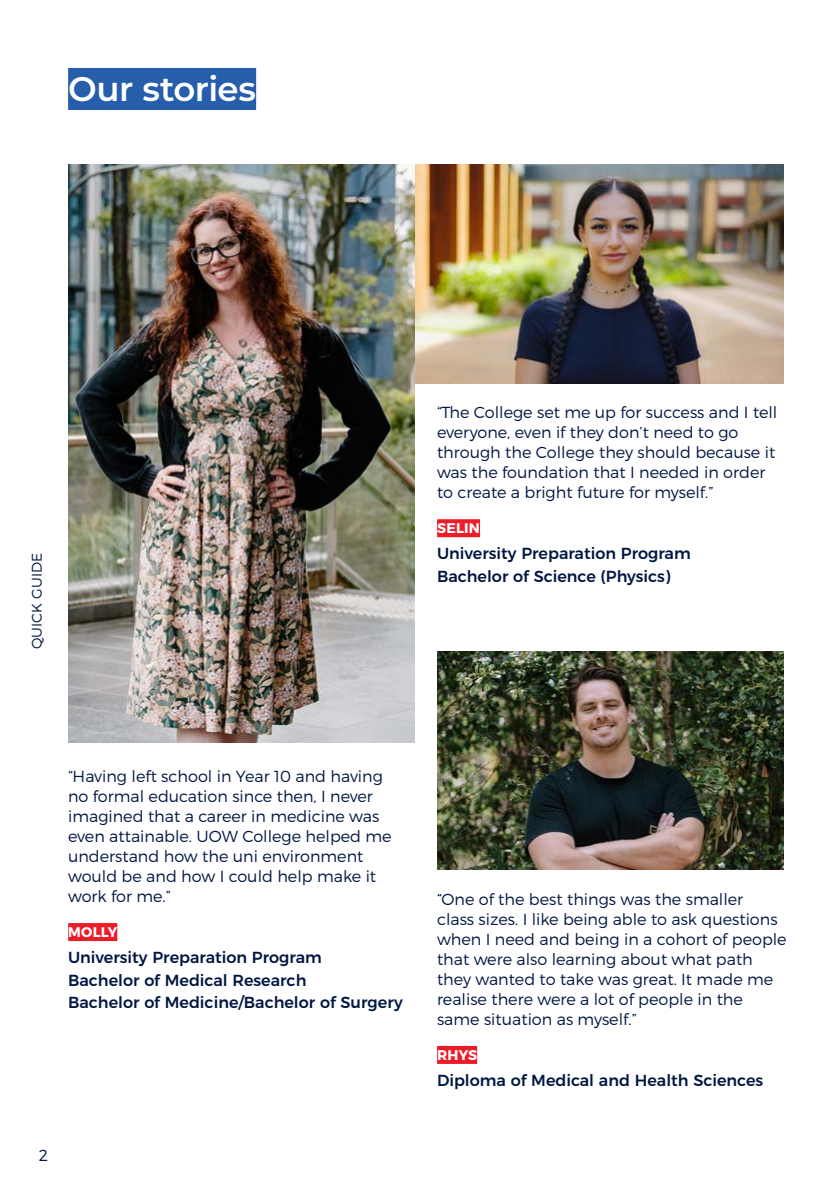
<style>
.page{position:relative;width:840px;height:1191px;background:#fff}
.page>*{position:absolute;margin:0;border:0;box-sizing:border-box;transform-origin:0 0}
.t1{font:600 34px "Montserrat";letter-spacing:-.015em;color:#fff}
.t2{font:300 16px/20px "Montserrat";color:#001641}
.t3{font:500 16px/22.8px "Montserrat";color:#001641}
.t4{font:700 14px "Montserrat";letter-spacing:.015em;color:#fff}
.t5{font:300 14px "Montserrat";letter-spacing:.01em;color:#001641}
</style>
<div class="page">
<img style="left:414px;top:164px;width:368px;height:219px">
<div style="left:68px;top:68px;width:188px;height:42px;background:#265eac"></div>
<div style="left:68px;top:923px;width:49px;height:18px;background:#ed1c29"></div>
<div style="left:437px;top:519px;width:42px;height:18px;background:#ed1c29"></div>
<div style="left:437px;top:1046px;width:40px;height:18px;background:#ed1c29"></div>
<img style="left:68px;top:164px;width:346px;height:579px">
<img style="left:437px;top:651px;width:345px;height:218px">
<h1 class="t1" style="left:68px;top:65px;width:189px">Our stories</h1>
<p class="t5" style="left:28px;top:649px;width:98px;rotate:-90deg">QUICK GUIDE</p>
<p class="t2" style="left:437px;top:402px;width:342px">“The College set me up for success and I tell everyone, even if they don’t need to go through the College they should because it was the foundation that I needed in order to create a bright future for myself.”</p>
<p class="t4" style="left:437px;top:519px;width:44px">SELIN</p>
<p class="t3" style="left:437px;top:540px;width:255px">University Preparation Program<br>Bachelor of Science (Physics)</p>
<p class="t2" style="left:68px;top:766px;width:325px">“Having left school in Year 10 and having no formal education since then, I never imagined that a career in medicine was even attainable. UOW College helped me understand how the uni environment would be and how I could help make it work for me.”</p>
<p class="t4" style="left:68px;top:923px;width:51px">MOLLY</p>
<p class="t3" style="left:68px;top:944px;width:336px">University Preparation Program<br>Bachelor of Medical Research<br>Bachelor of Medicine/Bachelor of Surgery</p>
<p class="t2" style="left:39px;top:1145px;width:11px">2</p>
<p class="t2" style="left:437px;top:889px;width:351px">“One of the best things was the smaller<br>class sizes. I like being able to ask questions when I need and being in a cohort of people that were also learning about what path they wanted to take was great. It made me realise there were a lot of people in the same situation as myself.”</p>
<p class="t4" style="left:437px;top:1046px;width:41px">RHYS</p>
<p class="t3" style="left:437px;top:1067px;width:327px">Diploma of Medical and Health Sciences</p>
</div>
